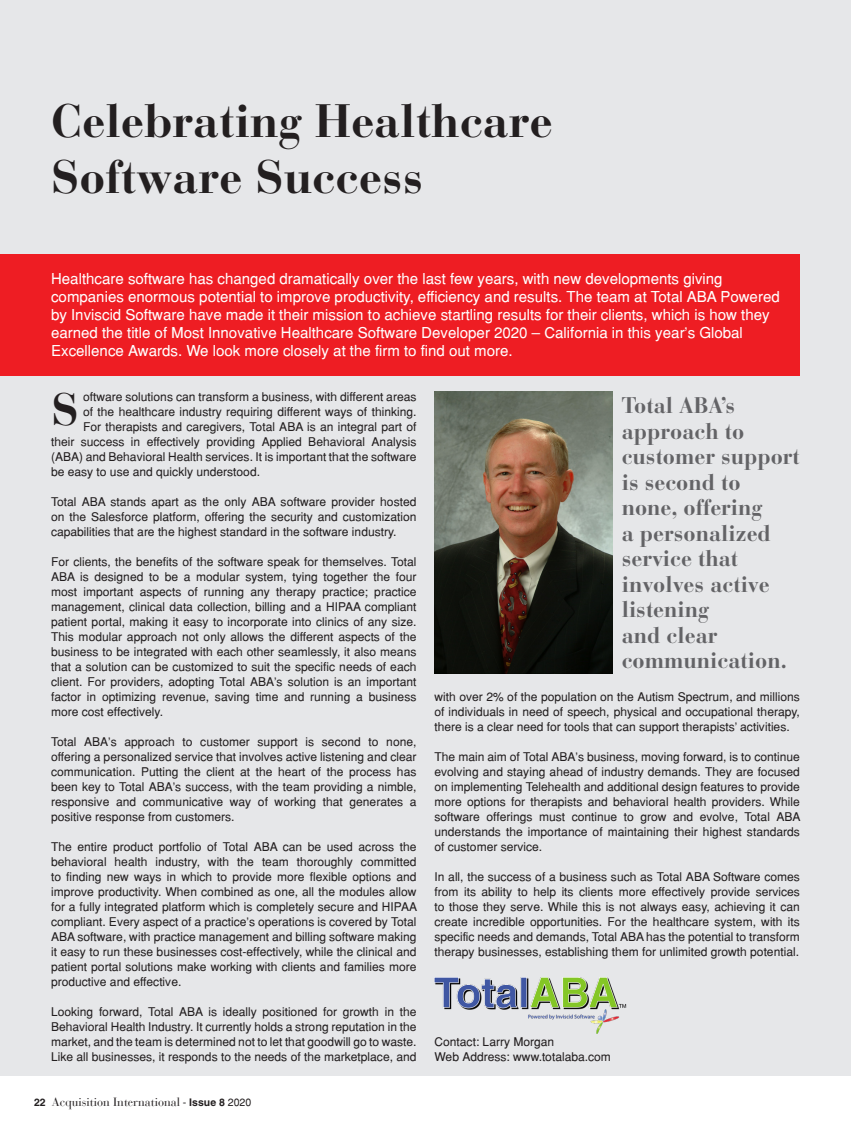
<style>
.page{position:relative;width:851px;height:1127px;background:#fff}
.page>*{position:absolute;margin:0;border:0;box-sizing:border-box;transform-origin:0 0}
.t1{font:700 46.5px/55.8px "Bauer Bodoni";color:#231f20}
.t2{font:700 45px "Bauer Bodoni";color:#231f20}
.t3{font:700 22.5px/25.5px "Bauer Bodoni";color:#636366}
.t4{font:15px/18px "Helvetica";color:#fff}
.t5{font:12px/15px "Helvetica";color:#231f20;text-align:justify}
.t6{font:12px "Bauer Bodoni LT";color:#231f20}
.s1{font-family:"Helvetica";font-weight:700;font-size:10.5px}
.s2{font-family:"Helvetica";font-size:10.5px}
</style>
<div class="page">
<div style="left:0;top:0;width:850px;height:1076px;background:#e6e7e9"></div>
<div style="left:0;top:254px;width:799px;height:121px;background:#ee1d23"></div>
<img style="left:434px;top:977px;width:193px;height:56px">
<img style="left:434px;top:392px;width:178px;height:281px">
<p class="t1" style="left:51px;top:93px;width:503px">Celebrating Healthcare<br>Software Success</p>
<p class="t4" style="left:51px;top:269px;width:730px">Healthcare software has changed dramatically over the last few years, with new developments giving companies enormous potential to improve productivity, efficiency and results. The team at Total ABA Powered by Inviscid Software have made it their mission to achieve startling results for their clients, which is how they earned the title of Most Innovative Healthcare Software Developer 2020 – California in this year’s Global Excellence Awards. We look more closely at the firm to find out more.</p>
<p class="t5" style="left:83px;top:389px;width:335px">oftware solutions can transform a business, with different areas</p>
<p class="t5" style="left:83px;top:404px;width:335px">of the healthcare industry requiring different ways of thinking.</p>
<p class="t5" style="left:83px;top:419px;width:335px">For therapists and caregivers, Total ABA is an integral part of</p>
<p class="t5" style="left:51px;top:434px;width:367px">their success in effectively providing Applied Behavioral Analysis</p>
<p class="t5" style="left:51px;top:449px;width:367px">(ABA) and Behavioral Health services. It is important that the software</p>
<p class="t5" style="left:51px;top:464px;width:210px">be easy to use and quickly understood.</p>
<p class="t5" style="left:51px;top:494px;width:367px">Total ABA stands apart as the only ABA software provider hosted on the Salesforce platform, offering the security and customization capabilities that are the highest standard in the software industry.</p>
<p class="t5" style="left:51px;top:554px;width:367px">For clients, the benefits of the software speak for themselves. Total ABA is designed to be a modular system, tying together the four most important aspects of running any therapy practice; practice management, clinical data collection, billing and a HIPAA compliant patient portal, making it easy to incorporate into clinics of any size.<br>This modular approach not only allows the different aspects of the business to be integrated with each other seamlessly, it also means that a solution can be customized to suit the specific needs of each client. For providers, adopting Total ABA’s solution is an important factor in optimizing revenue, saving time and running a business more cost effectively.</p>
<p class="t5" style="left:51px;top:734px;width:367px">Total ABA’s approach to customer support is second to none, offering a personalized service that involves active listening and clear communication. Putting the client at the heart of the process has been key to Total ABA’s success, with the team providing a nimble, responsive and communicative way of working that generates a positive response from customers.</p>
<p class="t5" style="left:51px;top:839px;width:367px">The entire product portfolio of Total ABA can be used across the behavioral health industry, with the team thoroughly committed to finding new ways in which to provide more flexible options and improve productivity. When combined as one, all the modules allow for a fully integrated platform which is completely secure and HIPAA compliant. Every aspect of a practice’s operations is covered by Total ABA software, with practice management and billing software making it easy to run these businesses cost-effectively, while the clinical and patient portal solutions make working with clients and families more productive and effective.</p>
<p class="t5" style="left:51px;top:1004px;width:367px">Looking forward, Total ABA is ideally positioned for growth in the Behavioral Health Industry. It currently holds a strong reputation in the market, and the team is determined not to let that goodwill go to waste.<br>Like all businesses, it responds to the needs of the marketplace, and</p>
<p class="t2" style="left:51px;top:382px;width:29px">S</p>
<p class="t3" style="left:621px;top:393px;width:180px">Total ABA’s approach to customer support is second to none, offering<br>a personalized service that involves active listening<br>and clear communication.</p>
<p class="t5" style="left:434px;top:689px;width:367px">with over 2% of the population on the Autism Spectrum, and millions of individuals in need of speech, physical and occupational therapy, there is a clear need for tools that can support therapists’ activities.</p>
<p class="t5" style="left:434px;top:749px;width:367px">The main aim of Total ABA’s business, moving forward, is to continue evolving and staying ahead of industry demands. They are focused on implementing Telehealth and additional design features to provide more options for therapists and behavioral health providers. While software offerings must continue to grow and evolve, Total ABA understands the importance of maintaining their highest standards of customer service.</p>
<p class="t5" style="left:434px;top:869px;width:367px">In all, the success of a business such as Total ABA Software comes from its ability to help its clients more effectively provide services to those they serve. While this is not always easy, achieving it can create incredible opportunities. For the healthcare system, with its specific needs and demands, Total ABA has the potential to transform therapy businesses, establishing them for unlimited growth potential.</p>
<p class="t5" style="left:434px;top:1034px;width:121px">Contact: Larry Morgan</p>
<p class="t5" style="left:434px;top:1049px;width:178px">Web Address: www.totalaba.com</p>
<p class="t6" style="left:34px;top:1095px;width:219px"><span class="s1">22</span> Acquisition International <span class="s2">-</span> <span class="s1">Issue 8</span> <span class="s2">2020</span></p>
</div>
